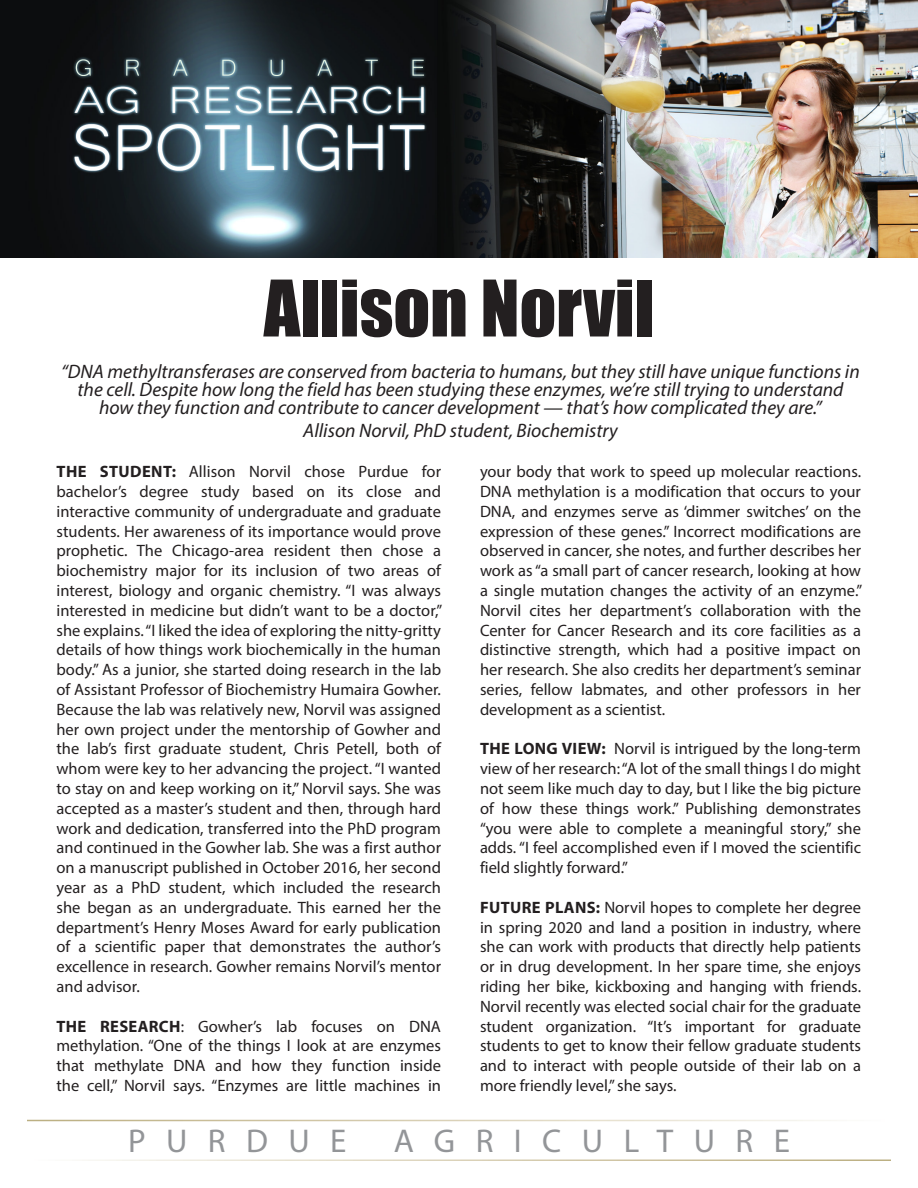
<style>
.page{position:relative;width:918px;height:1188px;background:#fff}
.page>*{position:absolute;margin:0;border:0;box-sizing:border-box;transform-origin:0 0}
.t1{font:72px "Impact";color:#231f20}
.t2{font:33px "Myriad Pro";letter-spacing:.62em;color:#939598}
.t3{font:italic 19.5px/18px "Myriad Pro";color:#231f20;text-align:center}
.t4{font:16.5px/19.8px "Myriad Pro";color:#231f20;text-align:justify}
.s1{font-weight:700}
</style>
<div class="page">
<img style="left:0;top:0;width:918px;height:257px">
<h1 class="t1" style="left:264px;top:252px;width:392px">Allison Norvil</h1>
<p class="t3" style="left:61px;top:362px;width:800px">“DNA methyltransferases are conserved from bacteria to humans, but they still have unique functions in the cell. Despite how long the field has been studying these enzymes, we’re still trying to understand how they function and contribute to cancer development — that’s how complicated they are.”</p>
<p class="t3" style="left:303px;top:421px;width:316px">Allison Norvil, PhD student, Biochemistry</p>
<p class="t4" style="left:56px;top:461px;width:388px"><span class="s1">THE STUDENT:</span> Allison Norvil chose Purdue for bachelor’s degree study based on its close and interactive community of undergraduate and graduate students. Her awareness of its importance would prove prophetic. The Chicago-area resident then chose a biochemistry major for its inclusion of two areas of interest, biology and organic chemistry. “I was always interested in medicine but didn’t want to be a doctor,” she explains. “I liked the idea of exploring the nitty-gritty details of how things work biochemically in the human body.” As a junior, she started doing research in the lab of Assistant Professor of Biochemistry Humaira Gowher.<br>Because the lab was relatively new, Norvil was assigned her own project under the mentorship of Gowher and the lab’s first graduate student, Chris Petell, both of whom were key to her advancing the project. “I wanted to stay on and keep working on it,” Norvil says. She was accepted as a master’s student and then, through hard work and dedication, transferred into the PhD program and continued in the Gowher lab. She was a first author on a manuscript published in October 2016, her second year as a PhD student, which included the research she began as an undergraduate. This earned her the department’s Henry Moses Award for early publication of a scientific paper that demonstrates the author’s excellence in research. Gowher remains Norvil’s mentor and advisor.</p>
<p class="t4" style="left:56px;top:1016px;width:386px"><span class="s1">THE RESEARCH</span>: Gowher’s lab focuses on DNA methylation. “One of the things I look at are enzymes that methylate DNA and how they function inside the cell,” Norvil says. “Enzymes are little machines in</p>
<p class="t4" style="left:480px;top:461px;width:384px">your body that work to speed up molecular reactions.<br>DNA methylation is a modification that occurs to your DNA, and enzymes serve as ‘dimmer switches’ on the expression of these genes.” Incorrect modifications are observed in cancer, she notes, and further describes her work as “a small part of cancer research, looking at how a single mutation changes the activity of an enzyme.” Norvil cites her department’s collaboration with the Center for Cancer Research and its core facilities as a distinctive strength, which had a positive impact on her research. She also credits her department’s seminar series, fellow labmates, and other professors in her development as a scientist.</p>
<p class="t4" style="left:480px;top:739px;width:383px"><span class="s1">THE LONG VIEW:</span> Norvil is intrigued by the long-term view of her research: “A lot of the small things I do might not seem like much day to day, but I like the big picture of how these things work.” Publishing demonstrates “you were able to complete a meaningful story,” she adds. “I feel accomplished even if I moved the scientific field slightly forward.”</p>
<p class="t4" style="left:480px;top:897px;width:383px"><span class="s1">FUTURE PLANS:</span> Norvil hopes to complete her degree in spring 2020 and land a position in industry, where she can work with products that directly help patients or in drug development. In her spare time, she enjoys riding her bike, kickboxing and hanging with friends.<br>Norvil recently was elected social chair for the graduate student organization. “It’s important for graduate students to get to know their fellow graduate students and to interact with people outside of their lab on a more friendly level,” she says.</p>
<h2 class="t2" style="left:128px;top:1121px;width:220px">PURDUE</h2>
<h2 class="t2" style="left:394px;top:1121px;width:398px">AGRICULTURE</h2>
</div>
